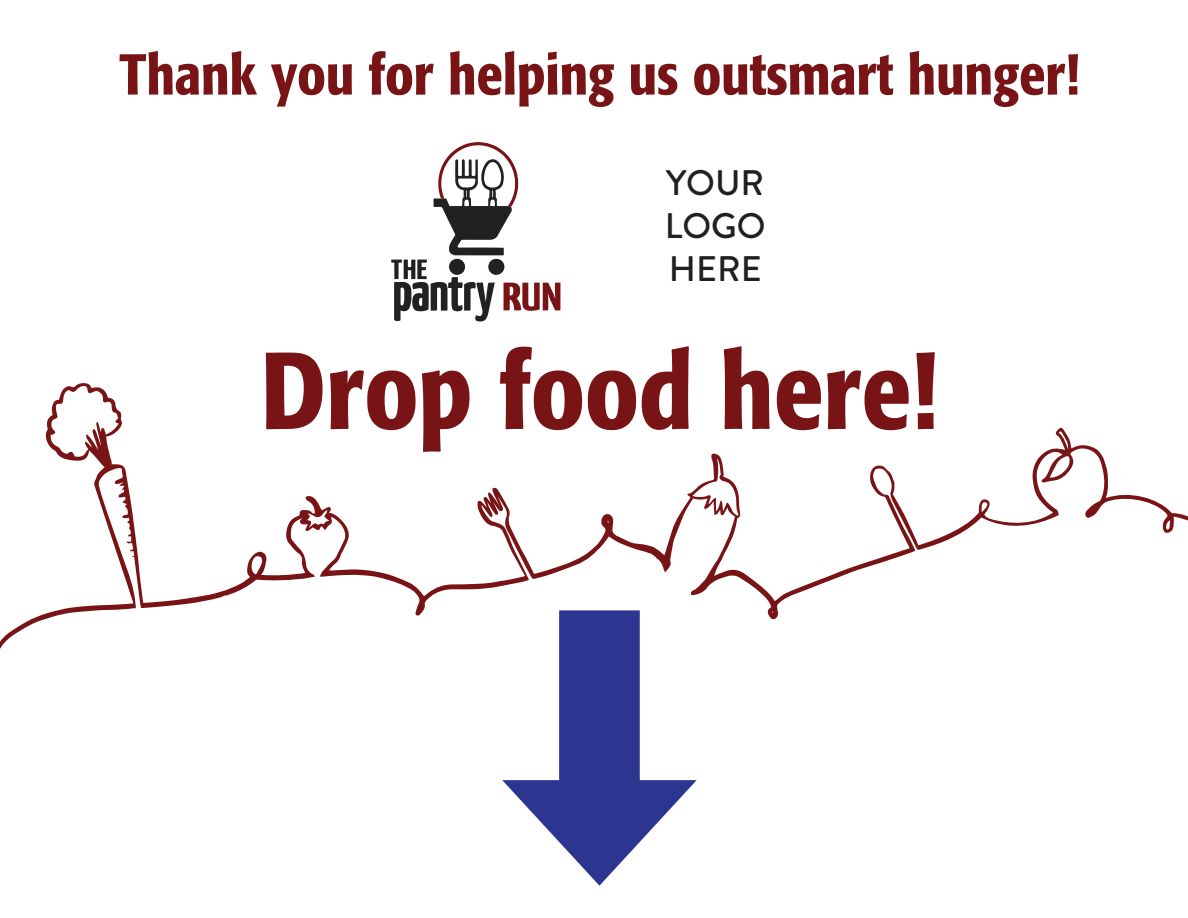
<style>
.page{position:relative;width:1188px;height:918px;background:#fff}
.page>*{position:absolute;margin:0;border:0;box-sizing:border-box;transform-origin:0 0}
.t1{font:500 condensed 108px "Formata";color:#781415}
.t2{font:500 condensed 57px "Formata";color:#781415}
.t3{font:500 35.55px/42.6px "Brandon Grotesque";color:#231f20;text-align:justify}
</style>
<div class="page">
<svg style="left:502px;top:662px;width:195px;height:224px"></svg>
<svg style="left:391px;top:142px;width:169px;height:180px"></svg>
<svg style="left:0;top:383px;width:1188px;height:279px"></svg>
<p class="t2" style="left:119px;top:40px;width:962px">Thank you for helping us outsmart hunger!</p>
<p class="t3" style="left:665px;top:163px;width:102px">YOUR LOGO HERE</p>
<h1 class="t1" style="left:261px;top:325px;width:679px">Drop food here!</h1>
</div>
